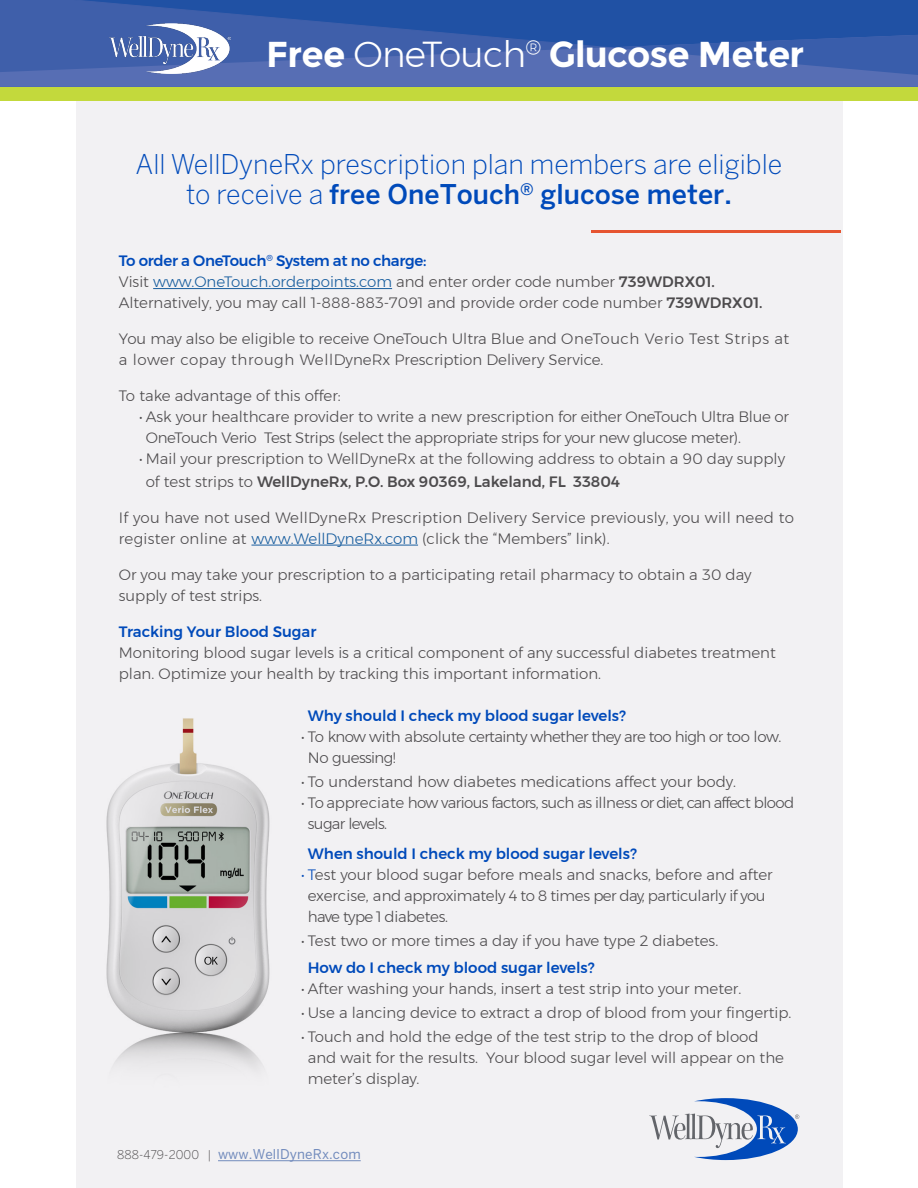
<style>
.page{position:relative;width:918px;height:1188px;background:#fff}
.page>*{position:absolute;margin:0;border:0;box-sizing:border-box;transform-origin:0 0}
.t1{font:700 36px "Montserrat";letter-spacing:-.02em;color:#fff}
.t2{font:300 27px "Benton Sans";color:#004aba}
.t3{font:500 27px "Benton Sans";color:#004aba}
.t4{font:300 15px/21px "Montserrat";color:#4d4b4d}
.t5{font:300 15px/21px "Montserrat";letter-spacing:-.02em;color:#4d4b4d}
.t6{font:300 15px/21px "Montserrat";letter-spacing:-.04em;color:#4d4b4d}
.t7{font:300 15px/21px "Montserrat";letter-spacing:.02em;color:#4d4b4d}
.t8{font:500 15px "Montserrat";color:#004aba}
.t9{font:500 15px "Montserrat";letter-spacing:-.02em;color:#004aba}
.Contact_Info{font:13.5px "Benton Sans";letter-spacing:.01em;color:#738cbd}
.s1{font-weight:300}
.s2{color:#175d9e}
.s3{font-weight:500}
.s4{color:#004aba}
.s5{font-weight:300;font-size:12px;color:#4d4b4d}
</style>
<div class="page">
<div style="left:76px;top:52px;width:766px;height:1136px;background:#f2f1f3"></div>
<svg style="left:0;top:0;width:918px;height:35px;background:#2854a5"></svg>
<svg style="left:0;top:35px;width:918px;height:52px;background:#4d67b0"></svg>
<svg style="left:607px;top:35px;width:311px;height:40px;background:#3f61ad"></svg>
<div style="left:0;top:87px;width:918px;height:14px;background:#c3d93c"></div>
<img style="left:110px;top:24px;width:121px;height:50px">
<hr style="left:153px;top:288px;width:239px;height:1px;background:#175d9e">
<hr style="left:251px;top:545px;width:167px;height:1px;background:#175d9e">
<img style="left:106px;top:718px;width:164px;height:351px">
<hr style="left:218px;top:1160px;width:143px;height:1px;background:#738cbd">
<svg style="left:649px;top:1098px;width:150px;height:62px"></svg>
<hr style="left:591px;top:230px;width:250px;height:3px;background:#e65430">
<p class="t1" style="left:266px;top:33px;width:540px">Free <span class="s1">OneTouch</span><sup>®</sup> Glucose Meter</p>
<p class="t2" style="left:136px;top:148px;width:648px">All WellDyneRx prescription plan members are eligible</p>
<p class="t3" style="left:186px;top:178px;width:547px"><span class="s1">to receive a</span> free OneTouch<sup>®</sup> glucose meter.</p>
<p class="t9" style="left:119px;top:249px;width:309px">To order a OneTouch<sup>®</sup> System at no charge:</p>
<p class="t4" style="left:119px;top:271px;width:645px">Visit <span class="s2">www.OneTouch.orderpoints.com</span> and enter order code number <span class="s3">739WDRX01.<br></span>Alternatively, you may call 1-888-883-7091 and provide order code number <span class="s3">739WDRX01.</span></p>
<p class="t4" style="left:119px;top:328px;width:672px">You may also be eligible to receive OneTouch Ultra Blue and OneTouch Verio Test Strips at a lower copay through WellDyneRx Prescription Delivery Service.</p>
<p class="t4" style="left:119px;top:385px;width:224px">To take advantage of this offer:</p>
<p class="t5" style="left:146px;top:406px;width:645px;text-indent:-7px">• Ask your healthcare provider to write a new prescription for either OneTouch Ultra Blue or<br>OneTouch Verio Test Strips (select the appropriate strips for your new glucose meter).</p>
<p class="t4" style="left:146px;top:448px;width:641px;line-height:22.5px;text-indent:-7px">• Mail your prescription to WellDyneRx at the following address to obtain a 90 day supply of test strips to <span class="s3">WellDyneRx, P.O. Box 90369, Lakeland, FL 33804</span></p>
<p class="t7" style="left:119px;top:507px;width:677px">If you have not used WellDyneRx Prescription Delivery Service previously, you will need to register online at <span class="s2">www.WellDyneRx.com</span> (click the “Members” link).</p>
<p class="t4" style="left:119px;top:564px;width:634px">Or you may take your prescription to a participating retail pharmacy to obtain a 30 day supply of test strips.</p>
<p class="t8" style="left:119px;top:620px;width:199px">Tracking Your Blood Sugar</p>
<p class="t4" style="left:119px;top:642px;width:659px">Monitoring blood sugar levels is a critical component of any successful diabetes treatment plan. Optimize your health by tracking this important information.</p>
<p class="t8" style="left:308px;top:704px;width:320px">Why should I check my blood sugar levels?</p>
<p class="t6" style="left:308px;top:726px;width:475px;text-indent:-7px">• To know with absolute certainty whether they are too high or too low.<br>No guessing!</p>
<p class="t4" style="left:301px;top:771px;width:436px">• To understand how diabetes medications affect your body.</p>
<p class="t6" style="left:308px;top:792px;width:488px;text-indent:-7px">• To appreciate how various factors, such as illness or diet, can affect blood sugar levels.</p>
<p class="t8" style="left:308px;top:842px;width:330px">When should I check my blood sugar levels?</p>
<p class="t5" style="left:308px;top:864px;width:466px;text-indent:-7px"><span class="s4">• T</span>est your blood sugar before meals and snacks, before and after exercise, and approximately 4 to 8 times per day, particularly if you have type 1 diabetes.</p>
<p class="t4" style="left:301px;top:930px;width:419px">• Test two or more times a day if you have type 2 diabetes.</p>
<p class="t8" style="left:308px;top:956px;width:288px">How do I check my blood sugar levels?</p>
<p class="t4" style="left:301px;top:978px;width:442px">• After washing your hands, insert a test strip into your meter.</p>
<p class="t4" style="left:301px;top:1002px;width:492px">• Use a lancing device to extract a drop of blood from your fingertip.</p>
<p class="t4" style="left:308px;top:1026px;width:478px;text-indent:-7px">• Touch and hold the edge of the test strip to the drop of blood and wait for the results. Your blood sugar level will appear on the meter’s display.</p>
<p class="Contact_Info" style="left:117px;top:1146px;width:245px"><span class="s5">888-479-2000 |</span> www.WellDyneRx.com</p>
</div>
